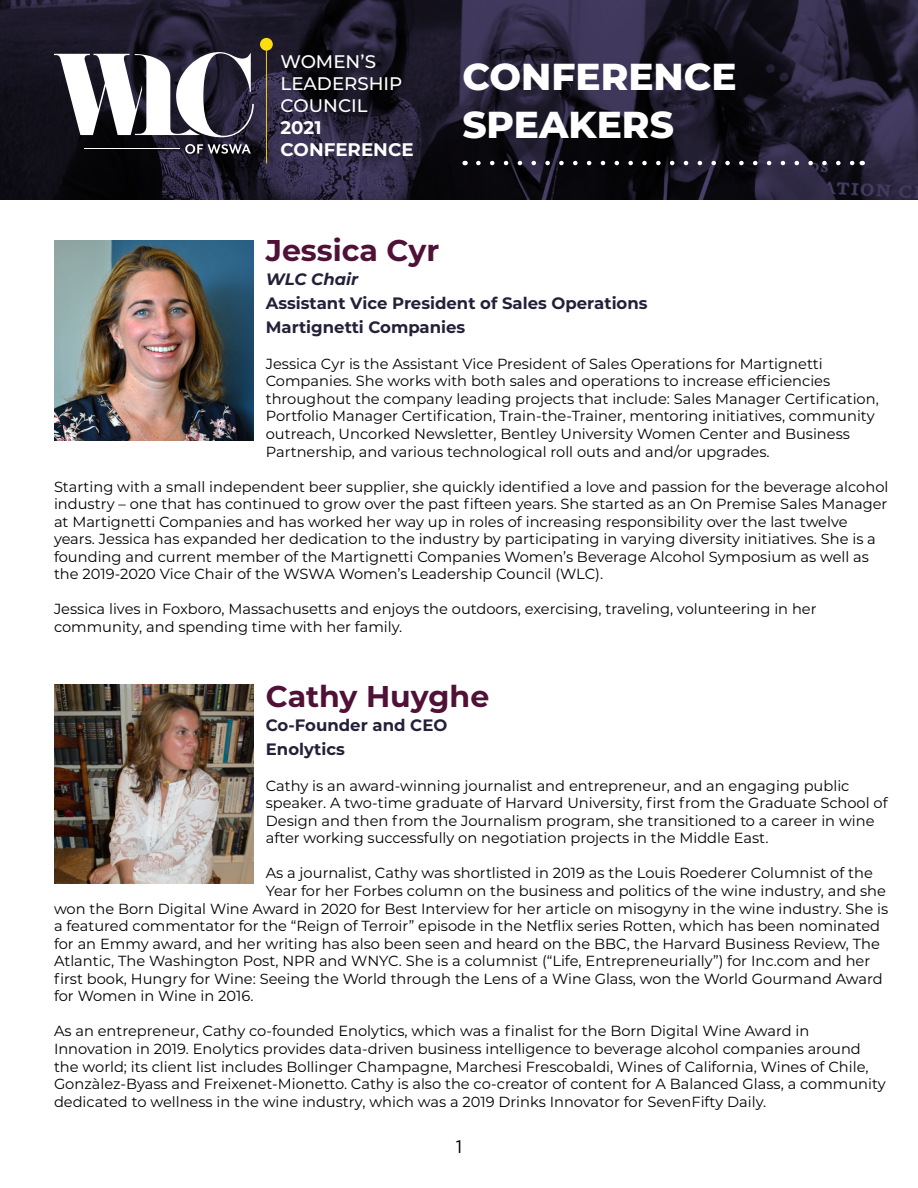
<style>
.page{position:relative;width:918px;height:1188px;background:#fff}
.page>*{position:absolute;margin:0;border:0;box-sizing:border-box;transform-origin:0 0}
.t1{font:800 37.5px/48px "Montserrat";color:#fff}
.t2{font:700 30px "Montserrat";color:#501136}
.t3{font:500 18.3px/21.9px "Montserrat";color:#fff}
.t4{font:700 18.3px/21.9px "Montserrat";color:#fff}
.t5{font:18px "Gotham";color:#000}
.t6{font:700 16.5px/24px "Montserrat";color:#242038}
.t7{font:italic 700 16.5px "Montserrat";color:#242038}
.t8{font:14.7px/17.5px "Montserrat";color:#000}
</style>
<div class="page">
<img style="left:54px;top:241px;width:200px;height:199px">
<img style="left:54px;top:684px;width:200px;height:200px">
<img style="left:0;top:0;width:918px;height:200px">
<hr style="left:85px;top:149px;width:95px;height:1px;background:#fff">
<svg style="left:54px;top:52px;width:200px;height:85px"></svg>
<svg style="left:185px;top:144px;width:66px;height:10px"></svg>
<div style="left:260px;top:38px;width:13px;height:13px;background:#fedd0e;border-radius:6px"></div>
<svg style="left:478px;top:161px;width:377px;height:4px"></svg>
<p class="t3" style="left:281px;top:50px;width:123px">WOMEN’S<br>LEADERSHIP<br>COUNCIL</p>
<p class="t4" style="left:281px;top:116px;width:135px">2021<br>CONFERENCE</p>
<h1 class="t1" style="left:462px;top:51px;width:276px">CONFERENCE<br>SPEAKERS</h1>
<h2 class="t2" style="left:266px;top:229px;width:175px">Jessica Cyr</h2>
<p class="t7" style="left:266px;top:267px;width:94px">WLC Chair</p>
<p class="t6" style="left:266px;top:291px;width:383px">Assistant Vice President of Sales Operations<br>Martignetti Companies</p>
<p class="t8" style="left:266px;top:354px;width:615px">Jessica Cyr is the Assistant Vice President of Sales Operations for Martignetti Companies. She works with both sales and operations to increase efficiencies throughout the company leading projects that include: Sales Manager Certification, Portfolio Manager Certification, Train-the-Trainer, mentoring initiatives, community outreach, Uncorked Newsletter, Bentley University Women Center and Business Partnership, and various technological roll outs and and/or upgrades.</p>
<p class="t8" style="left:54px;top:477px;width:836px">Starting with a small independent beer supplier, she quickly identified a love and passion for the beverage alcohol industry – one that has continued to grow over the past fifteen years. She started as an On Premise Sales Manager at Martignetti Companies and has worked her way up in roles of increasing responsibility over the last twelve years. Jessica has expanded her dedication to the industry by participating in varying diversity initiatives. She is a founding and current member of the Martignetti Companies Women’s Beverage Alcohol Symposium as well as the 2019-2020 Vice Chair of the WSWA Women’s Leadership Council (WLC).</p>
<p class="t8" style="left:54px;top:600px;width:764px">Jessica lives in Foxboro, Massachusetts and enjoys the outdoors, exercising, traveling, volunteering in her community, and spending time with her family.</p>
<h2 class="t2" style="left:266px;top:675px;width:225px">Cathy Huyghe</h2>
<p class="t6" style="left:266px;top:713px;width:183px">Co-Founder and CEO<br>Enolytics</p>
<p class="t8" style="left:266px;top:776px;width:623px">Cathy is an award-winning journalist and entrepreneur, and an engaging public speaker. A two-time graduate of Harvard University, first from the Graduate School of Design and then from the Journalism program, she transitioned to a career in wine after working successfully on negotiation projects in the Middle East.</p>
<p class="t8" style="left:266px;top:864px;width:609px">As a journalist, Cathy was shortlisted in 2019 as the Louis Roederer Columnist of the</p>
<p class="t8" style="left:266px;top:882px;width:622px">Year for her Forbes column on the business and politics of the wine industry, and she</p>
<p class="t8" style="left:54px;top:899px;width:836px">won the Born Digital Wine Award in 2020 for Best Interview for her article on misogyny in the wine industry. She is</p>
<p class="t8" style="left:54px;top:917px;width:828px">a featured commentator for the “Reign of Terroir” episode in the Netflix series Rotten, which has been nominated</p>
<p class="t8" style="left:54px;top:934px;width:827px">for an Emmy award, and her writing has also been seen and heard on the BBC, the Harvard Business Review, The</p>
<p class="t8" style="left:54px;top:952px;width:818px">Atlantic, The Washington Post, NPR and WNYC. She is a columnist (“Life, Entrepreneurially”) for Inc.com and her</p>
<p class="t8" style="left:54px;top:969px;width:830px">first book, Hungry for Wine: Seeing the World through the Lens of a Wine Glass, won the World Gourmand Award</p>
<p class="t8" style="left:54px;top:987px;width:201px">for Women in Wine in 2016.</p>
<p class="t8" style="left:54px;top:1022px;width:833px">As an entrepreneur, Cathy co-founded Enolytics, which was a finalist for the Born Digital Wine Award in Innovation in 2019. Enolytics provides data-driven business intelligence to beverage alcohol companies around the world; its client list includes Bollinger Champagne, Marchesi Frescobaldi, Wines of California, Wines of Chile, Gonzàlez-Byass and Freixenet-Mionetto. Cathy is also the co-creator of content for A Balanced Glass, a community dedicated to wellness in the wine industry, which was a 2019 Drinks Innovator for SevenFifty Daily.</p>
<p class="t5" style="left:456px;top:1135px;width:8px">1</p>
</div>
